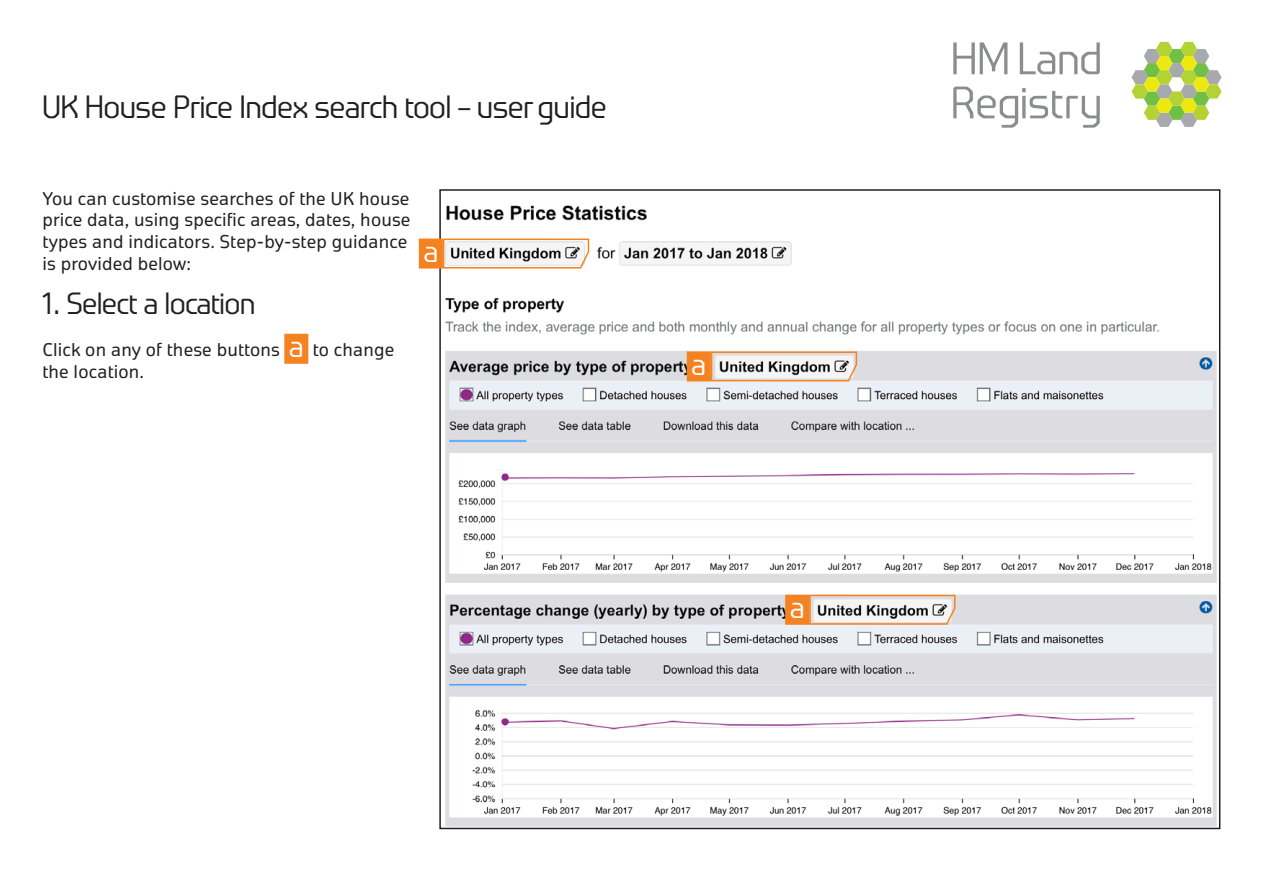
<style>
.page{position:relative;width:1263px;height:893px;background:#fff}
.page>*{position:absolute;margin:0;border:0;box-sizing:border-box;transform-origin:0 0}
.t1{font:31.5px "Geo Headline";color:#231f20}
.t2{font:30px "Geo Headline";color:#231f20}
.t3{font:30px "Geo Headline";color:#fff}
.t4{font:18px/21.6px "Geo";letter-spacing:.01em;color:#231f20}
</style>
<div class="page">
<img style="left:445px;top:205px;width:772px;height:621px">
<svg style="left:953px;top:41px;width:269px;height:87px"></svg>
<div style="left:284px;top:334px;width:24px;height:30px;background:#f58220"></div>
<svg style="left:442px;top:238px;width:148px;height:31px"></svg>
<div style="left:419px;top:239px;width:24px;height:30px;background:#f58220"></div>
<svg style="left:710px;top:351px;width:148px;height:31px"></svg>
<div style="left:687px;top:351px;width:24px;height:30px;background:#f58220"></div>
<svg style="left:808px;top:594px;width:148px;height:31px"></svg>
<div style="left:785px;top:595px;width:24px;height:30px;background:#f58220"></div>
<p class="t1" style="left:43px;top:90px;width:565px">UK House Price Index search tool – user guide</p>
<p class="t4" style="left:43px;top:188px;width:369px">You can customise searches of the UK house price data, using specific areas, dates, house types and indicators. Step-by-step guidance is provided below:</p>
<p class="t2" style="left:43px;top:287px;width:214px">1. Select a location</p>
<p class="t4" style="left:43px;top:339px;width:239px">Click on any of these buttons</p>
<p class="t3" style="left:289px;top:331px;width:16px">a</p>
<p class="t4" style="left:313px;top:339px;width:83px">to change</p>
<p class="t4" style="left:43px;top:361px;width:103px">the location.</p>
<p class="t3" style="left:424px;top:235px;width:16px">a</p>
<p class="t3" style="left:692px;top:348px;width:16px">a</p>
<p class="t3" style="left:790px;top:592px;width:16px">a</p>
</div>
